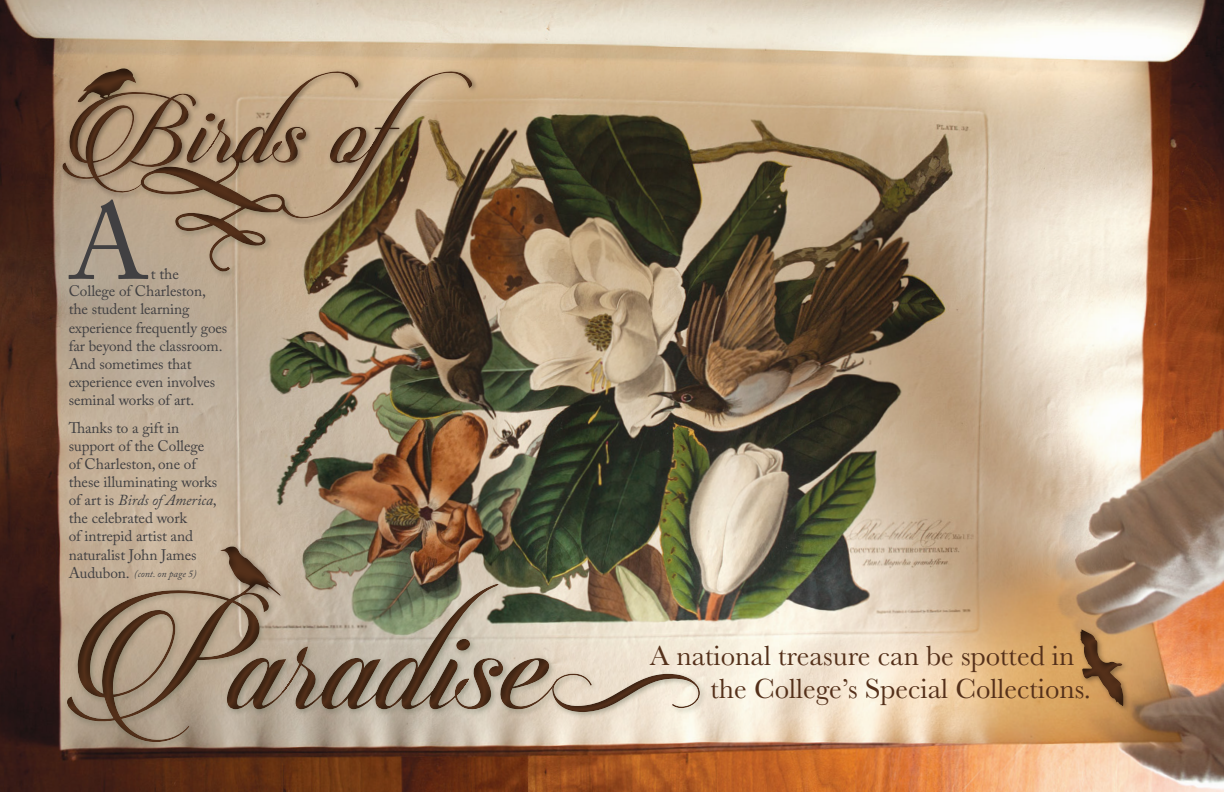
<style>
.page{position:relative;width:1224px;height:792px;background:#fff}
.page>*{position:absolute;margin:0;border:0;box-sizing:border-box;transform-origin:0 0}
.t1{font:107px "Adobe Caslon Pro";color:#414042}
.t2{font:28.9px/32.8px "Baskerville";color:#54301a}
.t3{font:15.2px/18.1px "Adobe Caslon Pro";letter-spacing:-.005em;color:#414042}
.t4{font:italic 10px "Adobe Caslon Pro";color:#414042}
.s1{font-style:italic}
</style>
<div class="page">
<img style="left:0;top:0;width:1224px;height:792px">
<svg style="left:126px;top:225px;width:184px;height:67px;background:#b5a087"></svg>
<div style="left:549px;top:671px;width:158px;height:48px;background:#44523d;opacity:.35"></div>
<div style="left:543px;top:666px;width:165px;height:47px;background:#000;opacity:.5"></div>
<div style="left:64px;top:580px;width:501px;height:170px;background:#44523d;opacity:.35"></div>
<div style="left:58px;top:576px;width:508px;height:167px;background:#44523d;opacity:.5"></div>
<div style="left:218px;top:544px;width:69px;height:58px;background:#000;opacity:.35"></div>
<div style="left:212px;top:540px;width:77px;height:57px;background:#000;opacity:.5"></div>
<div style="left:60px;top:68px;width:419px;height:157px;background:#000;opacity:.35"></div>
<div style="left:54px;top:65px;width:427px;height:154px;background:#000;opacity:.5"></div>
<div style="left:74px;top:65px;width:69px;height:45px;background:#44523d;opacity:.35"></div>
<div style="left:69px;top:61px;width:76px;height:41px;background:#000;opacity:.5"></div>
<div style="left:1077px;top:627px;width:53px;height:85px;background:#000;opacity:.35"></div>
<div style="left:1072px;top:623px;width:60px;height:83px;background:#000;opacity:.5"></div>
<h1 class="t1" style="left:69px;top:179px;width:81px">A</h1>
<p class="t3" style="left:151px;top:265px;width:29px">t the</p>
<p class="t3" style="left:69px;top:282px;width:160px">College of Charleston, the student learning experience frequently goes far beyond the classroom.<br>And sometimes that experience even involves seminal works of art.</p>
<p class="t3" style="left:69px;top:418px;width:150px">Thanks to a gift in support of the College of Charleston, one of these illuminating works of art is <span class="s1">Birds of America</span>, the celebrated work<br>of intrepid artist and naturalist John James<br>Audubon.</p>
<p class="t4" style="left:134px;top:568px;width:64px">(cont. on page 5)</p>
<h2 class="t2" style="left:710px;top:640px;width:382px;text-indent:-61px">A national treasure can be spotted in the College’s Special Collections.</h2>
</div>
